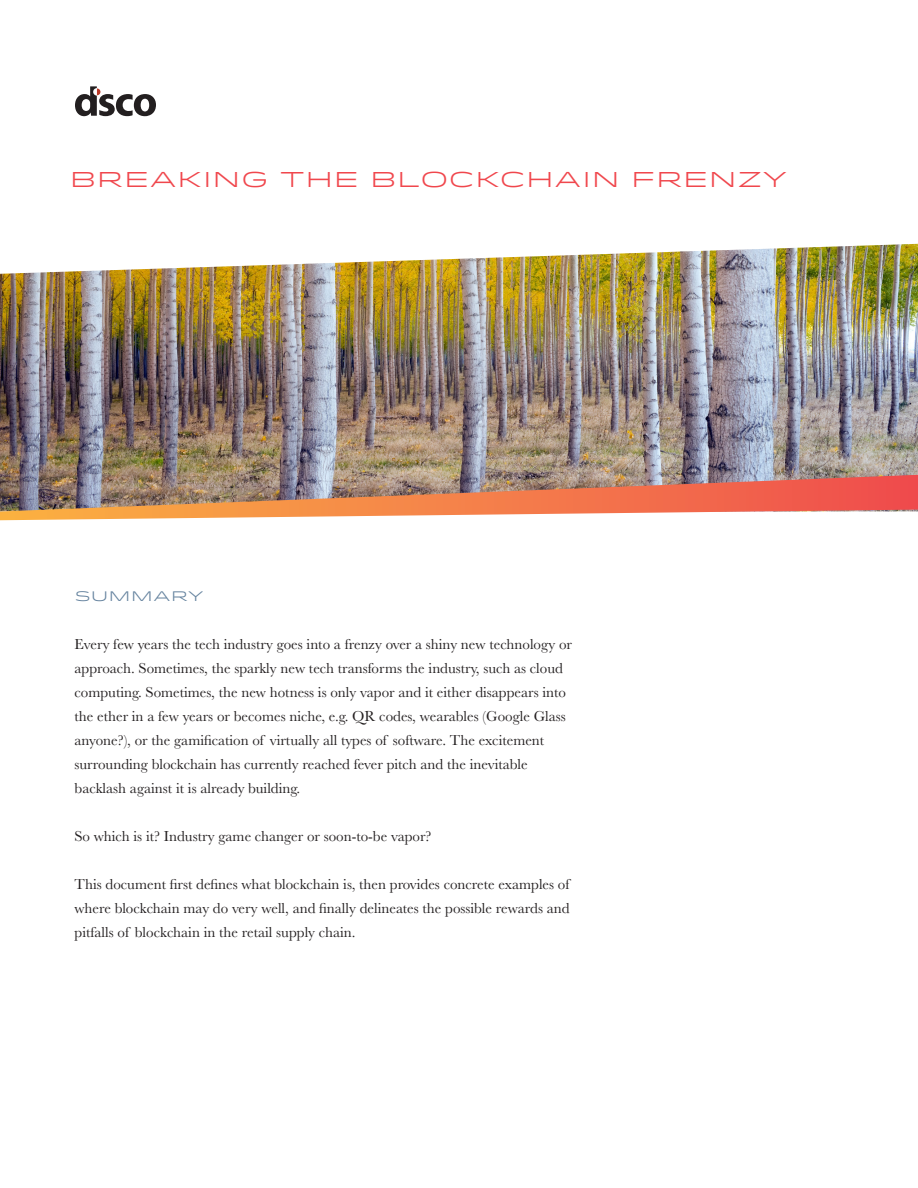
<style>
.page{position:relative;width:918px;height:1188px;background:#fff}
.page>*{position:absolute;margin:0;border:0;box-sizing:border-box;transform-origin:0 0}
.t1{font:21px "Idlewild S Sm";color:#f0474d}
.Open_Sans_Body{font:15px/24px "Baskerville";color:#231f20}
.Open_Sans_Body-2{font:13.5px "Idlewild S Sm";color:#64829e}
</style>
<div class="page">
<img style="left:0;top:244px;width:918px;height:231px">
<img style="left:0;top:475px;width:918px;height:45px">
<svg style="left:75px;top:86px;width:81px;height:30px"></svg>
<p class="t1" style="left:70px;top:164px;width:719px">BREAKING THE BLOCKCHAIN FRENZY</p>
<p class="Open_Sans_Body-2" style="left:75px;top:586px;width:131px">SUMMARY</p>
<p class="Open_Sans_Body" style="left:75px;top:633px;width:499px">Every few years the tech industry goes into a frenzy over a shiny new technology or approach. Sometimes, the sparkly new tech transforms the industry, such as cloud computing. Sometimes, the new hotness is only vapor and it either disappears into the ether in a few years or becomes niche, e.g. QR codes, wearables (Google Glass anyone?), or the gamification of virtually all types of software. The excitement surrounding blockchain has currently reached fever pitch and the inevitable backlash against it is already building.</p>
<p class="Open_Sans_Body" style="left:75px;top:825px;width:359px">So which is it? Industry game changer or soon-to-be vapor?</p>
<p class="Open_Sans_Body" style="left:75px;top:873px;width:497px;text-align:justify">This document first defines what blockchain is, then provides concrete examples of where blockchain may do very well, and finally delineates the possible rewards and pitfalls of blockchain in the retail supply chain.</p>
</div>
